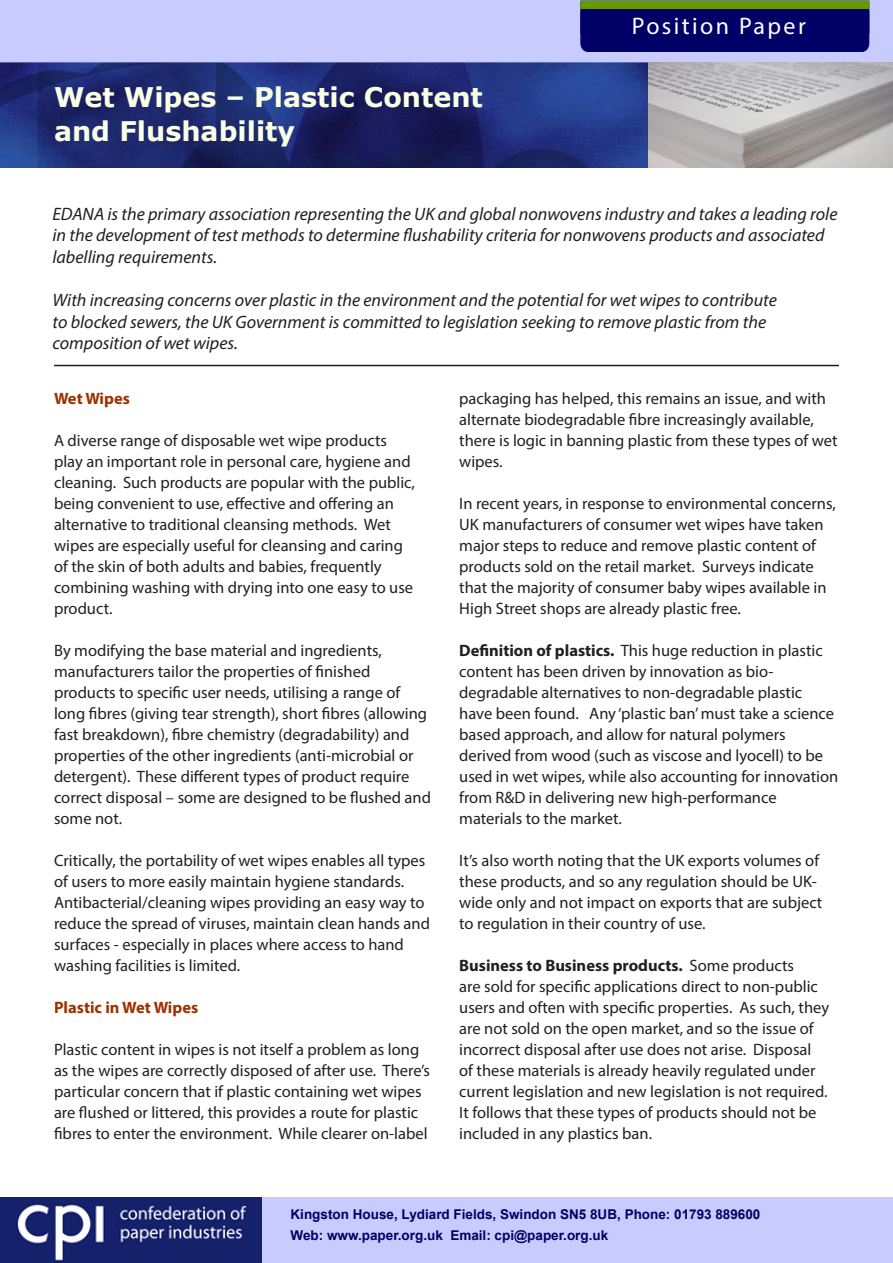
<style>
.page{position:relative;width:893px;height:1263px;background:#fff}
.page>*{position:absolute;margin:0;border:0;box-sizing:border-box;transform-origin:0 0}
.t1{font:700 27px/34.5px "Verdana";color:#fbffe5}
.t2{font:24px "Myriad Pro";letter-spacing:.1em;color:#fff}
.t3{font:italic 18px/21.6px "Myriad Pro";color:#231f20}
.t4{font:16.5px/21px "Myriad Pro";color:#231f20}
.t5{font:700 16.5px "Myriad Pro";color:#9d3200}
.t6{font:700 13.5px/21px "Arial";color:#006}
.s1{font-weight:700}
</style>
<div class="page">
<img style="left:0;top:62px;width:893px;height:105px">
<div style="left:261px;top:1197px;width:632px;height:66px;background:#c7cbfe"></div>
<div style="left:0;top:0;width:893px;height:62px;background:#c7cbfe"></div>
<div style="left:580px;top:0;width:290px;height:53px;background:#006"></div>
<div style="left:581px;top:1px;width:288px;height:7px;background:#690"></div>
<div style="left:580px;top:1px;width:289px;height:8px;border:1px solid #690"></div>
<div style="left:0;top:1197px;width:261px;height:66px;background:#15216b"></div>
<img style="left:16px;top:1204px;width:231px;height:58px">
<img style="left:648px;top:63px;width:245px;height:104px">
<hr style="left:54px;top:365px;width:785px;height:1px;background:#231f20">
<p class="t1" style="left:54px;top:80px;width:430px">Wet Wipes – Plastic Content and Flushability</p>
<h2 class="t2" style="left:632px;top:11px;width:176px">Position Paper</h2>
<p class="t3" style="left:52px;top:203px;width:786px">EDANA is the primary association representing the UK and global nonwovens industry and takes a leading role in the development of test methods to determine flushability criteria for nonwovens products and associated labelling requirements.</p>
<p class="t3" style="left:52px;top:289px;width:726px">With increasing concerns over plastic in the environment and the potential for wet wipes to contribute to blocked sewers, the UK Government is committed to legislation seeking to remove plastic from the composition of wet wipes.</p>
<p class="t5" style="left:54px;top:388px;width:77px">Wet Wipes</p>
<p class="t4" style="left:54px;top:430px;width:362px">A diverse range of disposable wet wipe products play an important role in personal care, hygiene and cleaning. Such products are popular with the public, being convenient to use, effective and offering an alternative to traditional cleansing methods. Wet wipes are especially useful for cleansing and caring of the skin of both adults and babies, frequently combining washing with drying into one easy to use product.</p>
<p class="t4" style="left:54px;top:640px;width:379px">By modifying the base material and ingredients, manufacturers tailor the properties of finished products to specific user needs, utilising a range of long fibres (giving tear strength), short fibres (allowing fast breakdown), fibre chemistry (degradability) and properties of the other ingredients (anti-microbial or detergent). These different types of product require correct disposal – some are designed to be flushed and some not.</p>
<p class="t4" style="left:54px;top:850px;width:378px">Critically, the portability of wet wipes enables all types of users to more easily maintain hygiene standards.<br>Antibacterial/cleaning wipes providing an easy way to reduce the spread of viruses, maintain clean hands and surfaces - especially in places where access to hand washing facilities is limited.</p>
<p class="t5" style="left:54px;top:997px;width:146px">Plastic in Wet Wipes</p>
<p class="t4" style="left:54px;top:1039px;width:377px">Plastic content in wipes is not itself a problem as long as the wipes are correctly disposed of after use. There’s particular concern that if plastic containing wet wipes are flushed or littered, this provides a route for plastic fibres to enter the environment. While clearer on-label</p>
<p class="t4" style="left:459px;top:388px;width:380px">packaging has helped, this remains an issue, and with alternate biodegradable fibre increasingly available, there is logic in banning plastic from these types of wet wipes.</p>
<p class="t4" style="left:459px;top:493px;width:378px">In recent years, in response to environmental concerns, UK manufacturers of consumer wet wipes have taken major steps to reduce and remove plastic content of products sold on the retail market. Surveys indicate that the majority of consumer baby wipes available in High Street shops are already plastic free.</p>
<p class="t4" style="left:459px;top:640px;width:381px"><span class="s1">Definition of plastics.</span> This huge reduction in plastic content has been driven by innovation as bio&shy;degradable alternatives to non-degradable plastic have been found. Any ‘plastic ban’ must take a science based approach, and allow for natural polymers derived from wood (such as viscose and lyocell) to be used in wet wipes, while also accounting for innovation from R&amp;D in delivering new high-performance materials to the market.</p>
<p class="t4" style="left:459px;top:850px;width:365px">It’s also worth noting that the UK exports volumes of these products, and so any regulation should be UK&shy;wide only and not impact on exports that are subject to regulation in their country of use.</p>
<p class="t4" style="left:459px;top:955px;width:371px"><span class="s1">Business to Business products.</span> Some products<br>are sold for specific applications direct to non-public users and often with specific properties. As such, they are not sold on the open market, and so the issue of incorrect disposal after use does not arise. Disposal of these materials is already heavily regulated under current legislation and new legislation is not required.<br>It follows that these types of products should not be included in any plastics ban.</p>
<p class="t6" style="left:291px;top:1204px;width:471px">Kingston House, Lydiard Fields, Swindon SN5 8UB, Phone: 01793 889600<br>Web: www.paper.org.uk Email: cpi@paper.org.uk</p>
</div>
